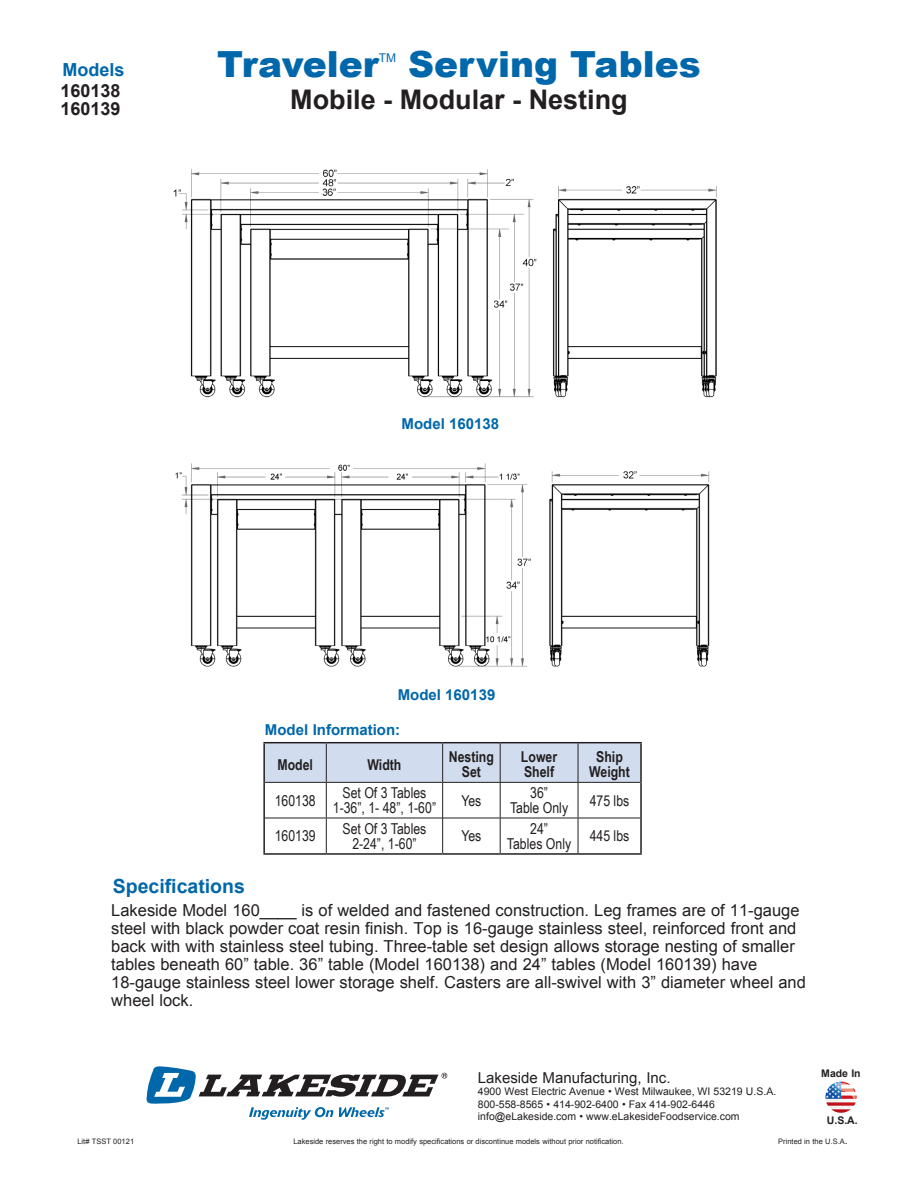
<style>
.page{position:relative;width:918px;height:1188px;background:#fff}
.page>*{position:absolute;margin:0;border:0;box-sizing:border-box;transform-origin:0 0}
.t1{font:900 36px "Arial";color:#0067aa}
.t2{font:700 27px "Arial";color:#231f20}
.t3{font:700 19.5px "Arial";color:#0067aa}
.t4{font:700 18px "Arial";color:#231f20}
.t5{font:700 18px "Arial";color:#0067aa}
.t6{font:16.5px/18px "Arial";color:#231f20}
.t7{font:15px "Arial Narrow";color:#231f20}
.t8{font:700 15px/15px "Arial Narrow";color:#231f20;text-align:center}
.t9{font:700 15px "Arial";color:#0067aa}
.t10{font:15px "Arial";color:#231f20}
.t11{font:12px "Arial";color:#0067aa}
.t12{font:10.5px "Arial";color:#231f20}
.t13{font:700 10.5px "Arial";color:#231f20}
.t14{font:7.5px "Arial";color:#231f20}
.s1{font-size:10.5px}
</style>
<div class="page">
<svg style="left:147px;top:1066px;width:300px;height:54px"></svg>
<svg style="left:825px;top:1082px;width:32px;height:31px"></svg>
<svg style="left:265px;top:743px;width:375px;height:110px"></svg>
<hr style="left:327px;top:818px;width:115px;height:1px;background:#231f20">
<hr style="left:443px;top:818px;width:57px;height:1px;background:#231f20">
<hr style="left:501px;top:818px;width:77px;height:1px;background:#231f20">
<hr style="left:578px;top:818px;width:62px;height:1px;background:#231f20">
<hr style="left:265px;top:818px;width:62px;height:1px;background:#231f20">
<hr style="left:263px;top:782px;width:2px;height:36px;background:#231f20">
<hr style="left:263px;top:818px;width:2px;height:35px;background:#231f20">
<hr style="left:263px;top:853px;width:63px;height:2px;background:#231f20">
<hr style="left:326px;top:853px;width:117px;height:2px;background:#231f20">
<hr style="left:443px;top:853px;width:57px;height:2px;background:#231f20">
<hr style="left:500px;top:853px;width:78px;height:2px;background:#231f20">
<hr style="left:578px;top:853px;width:64px;height:2px;background:#231f20">
<hr style="left:263px;top:742px;width:63px;height:1px;background:#231f20">
<hr style="left:263px;top:743px;width:2px;height:39px;background:#231f20">
<hr style="left:326px;top:742px;width:117px;height:1px;background:#231f20">
<hr style="left:443px;top:742px;width:57px;height:1px;background:#231f20">
<hr style="left:500px;top:742px;width:78px;height:1px;background:#231f20">
<hr style="left:578px;top:742px;width:64px;height:1px;background:#231f20">
<hr style="left:640px;top:782px;width:2px;height:36px;background:#231f20">
<hr style="left:640px;top:818px;width:2px;height:35px;background:#231f20">
<hr style="left:640px;top:743px;width:2px;height:39px;background:#231f20">
<hr style="left:265px;top:782px;width:61px;height:1px;background:#231f20">
<hr style="left:326px;top:782px;width:117px;height:1px;background:#231f20">
<hr style="left:443px;top:782px;width:57px;height:1px;background:#231f20">
<hr style="left:500px;top:782px;width:78px;height:1px;background:#231f20">
<hr style="left:578px;top:782px;width:62px;height:1px;background:#231f20">
<hr style="left:326px;top:783px;width:1px;height:35px;background:#231f20">
<hr style="left:442px;top:783px;width:1px;height:35px;background:#231f20">
<hr style="left:500px;top:783px;width:1px;height:35px;background:#231f20">
<hr style="left:578px;top:783px;width:1px;height:35px;background:#231f20">
<hr style="left:326px;top:818px;width:1px;height:35px;background:#231f20">
<hr style="left:442px;top:818px;width:1px;height:35px;background:#231f20">
<hr style="left:500px;top:818px;width:1px;height:35px;background:#231f20">
<hr style="left:578px;top:818px;width:1px;height:35px;background:#231f20">
<hr style="left:326px;top:743px;width:1px;height:39px;background:#231f20">
<hr style="left:442px;top:743px;width:1px;height:39px;background:#231f20">
<hr style="left:500px;top:743px;width:1px;height:39px;background:#231f20">
<hr style="left:578px;top:743px;width:1px;height:39px;background:#231f20">
<img style="left:173px;top:169px;width:544px;height:229px">
<img style="left:175px;top:463px;width:535px;height:204px">
<p class="t5" style="left:63px;top:58px;width:64px">Models</p>
<p class="t4" style="left:60px;top:79px;width:62px">160138</p>
<p class="t4" style="left:60px;top:97px;width:62px">160139</p>
<p class="t1" style="left:217px;top:44px;width:163px">Traveler</p>
<p class="t11" style="left:379px;top:49px;width:19px">TM</p>
<p class="t1" style="left:408px;top:44px;width:294px">Serving Tables</p>
<p class="t2" style="left:290px;top:82px;width:339px">Mobile - Modular - Nesting</p>
<p class="t9" style="left:402px;top:414px;width:99px">Model 160138</p>
<p class="t9" style="left:398px;top:685px;width:99px">Model 160139</p>
<p class="t9" style="left:265px;top:720px;width:137px">Model Information:</p>
<p class="t8" style="left:277px;top:757px;width:37px">Model</p>
<p class="t8" style="left:367px;top:757px;width:36px">Width</p>
<p class="t8" style="left:449px;top:749px;width:47px">Nesting<br>Set</p>
<p class="t8" style="left:521px;top:749px;width:38px;text-align:left">Lower<br>Shelf</p>
<p class="t8" style="left:589px;top:749px;width:42px">Ship<br>Weight</p>
<p class="t7" style="left:275px;top:789px;width:43px">160138</p>
<p class="t7" style="left:343px;top:782px;width:85px">Set Of 3 Tables</p>
<p class="t7" style="left:333px;top:797px;width:105px">1-36”, 1- 48”, 1-60”</p>
<p class="t7" style="left:530px;top:782px;width:19px">36”</p>
<p class="t7" style="left:510px;top:797px;width:60px">Table Only</p>
<p class="t7" style="left:461px;top:789px;width:22px">Yes</p>
<p class="t7" style="left:590px;top:789px;width:41px">475 lbs</p>
<p class="t7" style="left:275px;top:825px;width:43px">160139</p>
<p class="t7" style="left:343px;top:818px;width:85px">Set Of 3 Tables</p>
<p class="t7" style="left:352px;top:833px;width:66px">2-24”, 1-60”</p>
<p class="t7" style="left:461px;top:825px;width:22px">Yes</p>
<p class="t7" style="left:530px;top:818px;width:19px">24”</p>
<p class="t7" style="left:507px;top:833px;width:66px">Tables Only</p>
<p class="t7" style="left:590px;top:825px;width:41px">445 lbs</p>
<p class="t3" style="left:113px;top:873px;width:134px">Specifications</p>
<p class="t6" style="left:111px;top:902px;width:696px">Lakeside Model 160____ is of welded and fastened construction. Leg frames are of 11-gauge steel with black powder coat resin finish. Top is 16-gauge stainless steel, reinforced front and back with with stainless steel tubing. Three-table set design allows storage nesting of smaller tables beneath 60” table. 36” table (Model 160138) and 24” tables (Model 160139) have 18-gauge stainless steel lower storage shelf. Casters are all-swivel with 3” diameter wheel and wheel lock.</p>
<p class="t10" style="left:478px;top:1068px;width:194px">Lakeside Manufacturing, Inc.</p>
<p class="t12" style="left:478px;top:1085px;width:300px">4900 West Electric Avenue • West Milwaukee, WI 53219 U.S.A.</p>
<p class="t12" style="left:478px;top:1097px;width:239px">800-558-8565 • 414-902-6400 • Fax 414-902-6446</p>
<p class="t12" style="left:478px;top:1110px;width:263px">info@eLakeside.com • www.eLakesideFoodservice.com</p>
<p class="t13" style="left:821px;top:1066px;width:41px">Made In</p>
<p class="t13" style="left:827px;top:1114px;width:32px">U.S.A.</p>
<p class="t14" style="left:77px;top:1136px;width:58px">Lit# TSST 00121</p>
<p class="t14" style="left:293px;top:1136px;width:332px">Lakeside reserves the right to modify specifications or discontinue models without prior notification.</p>
<p class="t14" style="left:778px;top:1136px;width:71px">Printed in the U.S.A<span class="s1">.</span></p>
</div>
